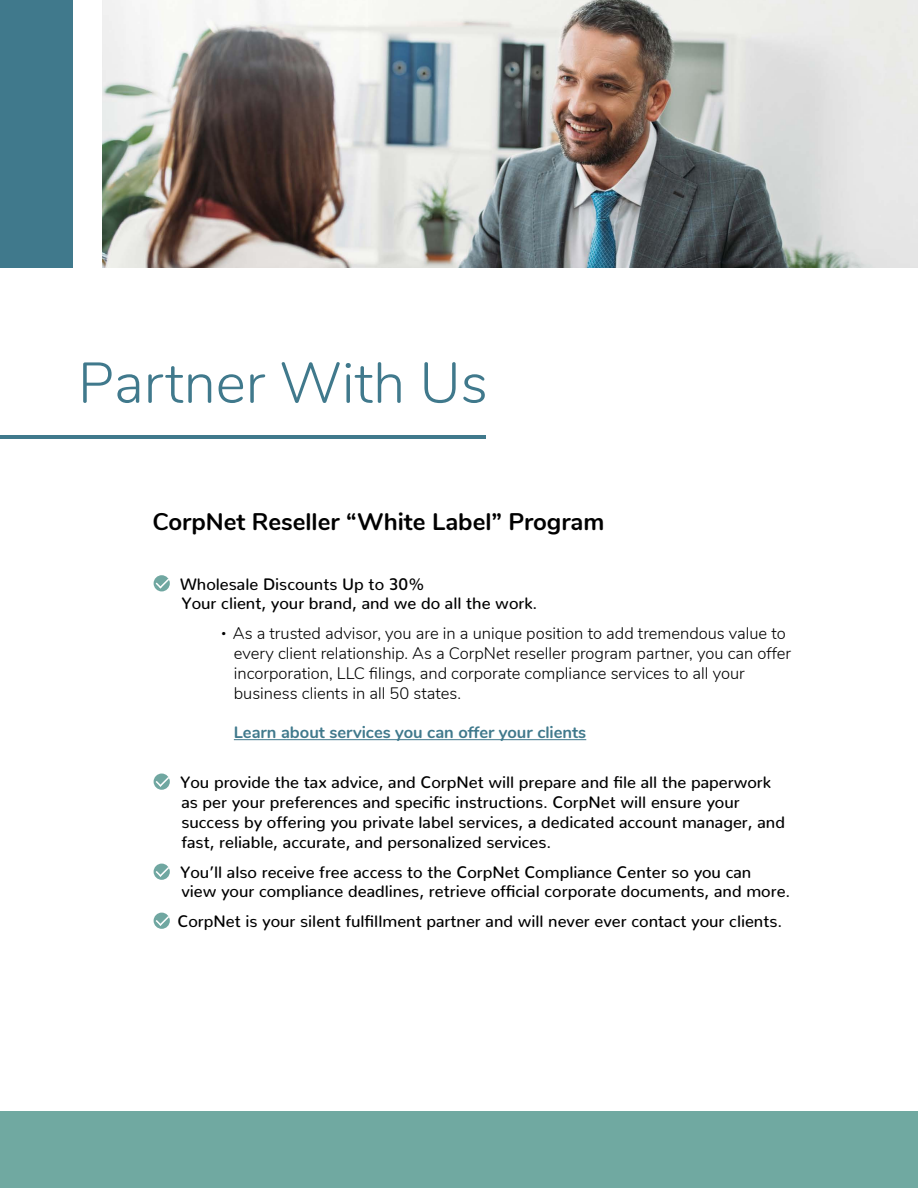
<style>
.page{position:relative;width:918px;height:1188px;background:#fff}
.page>*{position:absolute;margin:0;border:0;box-sizing:border-box;transform-origin:0 0}
.t1{font:300 57px "Nunito";color:#40798c}
.t2{font:700 24px "Nunito";color:#000}
.t3{font:500 16.5px/19.8px "Nunito";color:#000}
.t4{font:300 16.5px/19.8px "Nunito";color:#000}
.t5{font:700 16.5px "Nunito";color:#40798c}
</style>
<div class="page">
<div style="left:0;top:1112px;width:918px;height:76px;background:#70a9a1"></div>
<hr style="left:234px;top:739px;width:352px;height:1px;background:#40798c">
<img style="left:102px;top:0;width:816px;height:268px">
<div style="left:0;top:0;width:73px;height:268px;background:#40798c"></div>
<hr style="left:0;top:435px;width:486px;height:4px;background:#40798c">
<svg style="left:154px;top:575px;width:16px;height:16px"></svg>
<svg style="left:156px;top:579px;width:13px;height:9px"></svg>
<div style="left:154px;top:774px;width:16px;height:16px;background:#70a7a1;border-radius:50%"></div>
<svg style="left:156px;top:777px;width:13px;height:10px"></svg>
<div style="left:154px;top:864px;width:16px;height:16px;background:#70a7a1;border-radius:50%"></div>
<svg style="left:156px;top:867px;width:13px;height:10px"></svg>
<div style="left:154px;top:913px;width:16px;height:16px;background:#70a7a1;border-radius:50%"></div>
<svg style="left:156px;top:916px;width:13px;height:10px"></svg>
<h1 class="t1" style="left:78px;top:341px;width:411px">Partner With Us</h1>
<h2 class="t2" style="left:152px;top:504px;width:454px">CorpNet Reseller “White Label” Program</h2>
<p class="t3" style="left:180px;top:572px;width:359px">Wholesale Discounts Up to 30%<br>Your client, your brand, and we do all the work.</p>
<p class="t4" style="left:234px;top:623px;width:559px;text-indent:-12px"><sup>•</sup> As a trusted advisor, you are in a unique position to add tremendous value to every client relationship. As a CorpNet reseller program partner, you can offer incorporation, LLC filings, and corporate compliance services to all your business clients in all 50 states.</p>
<p class="t5" style="left:234px;top:721px;width:354px">Learn about services you can offer your clients</p>
<p class="t3" style="left:180px;top:771px;width:606px">You provide the tax advice, and CorpNet will prepare and file all the paperwork as per your preferences and specific instructions. CorpNet will ensure your success by offering you private label services, a dedicated account manager, and fast, reliable, accurate, and personalized services.</p>
<p class="t3" style="left:180px;top:860px;width:612px">You’ll also receive free access to the CorpNet Compliance Center so you can view your compliance deadlines, retrieve official corporate documents, and more.</p>
<p class="t3" style="left:178px;top:910px;width:606px">CorpNet is your silent fulfillment partner and will never ever contact your clients.</p>
</div>
